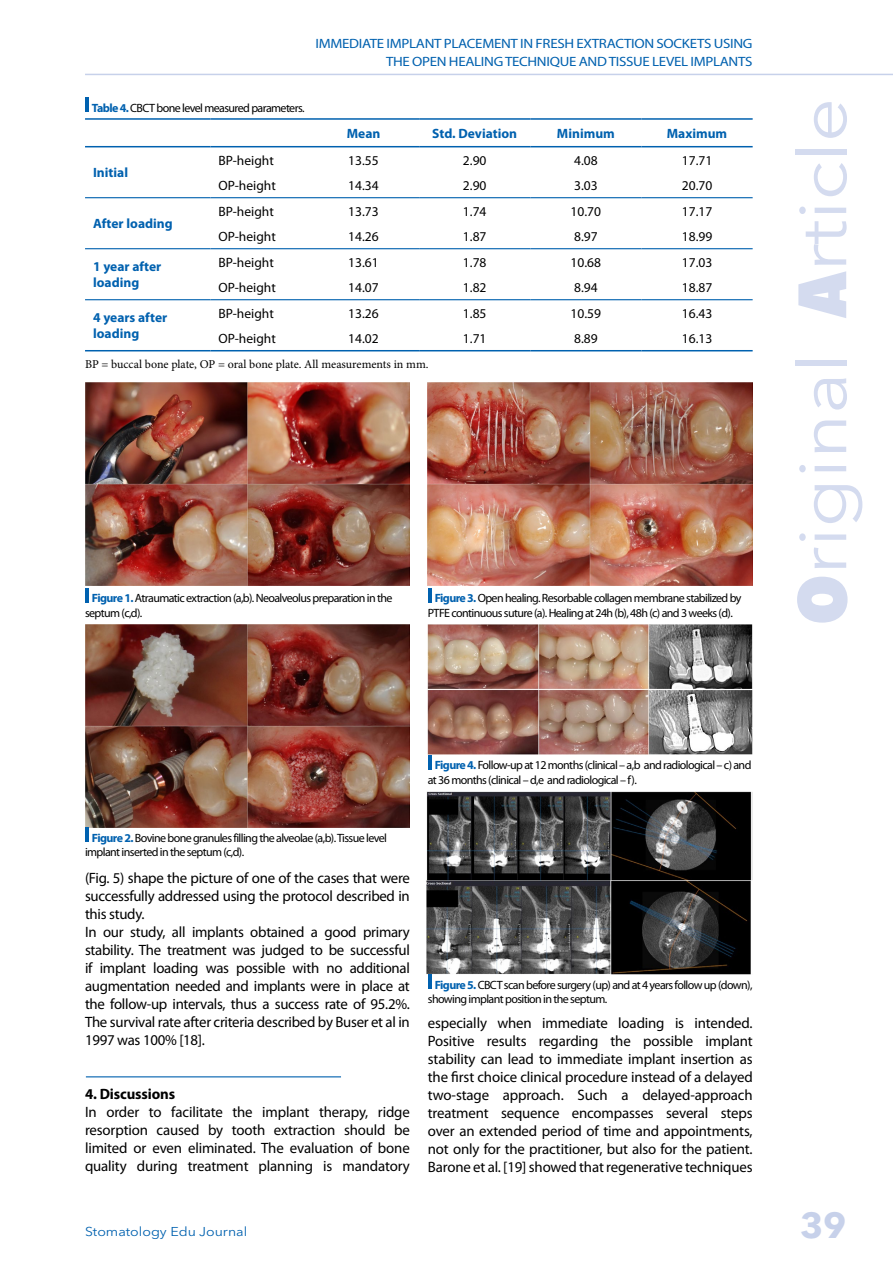
<style>
.page{position:relative;width:893px;height:1263px;background:#fff}
.page>*{position:absolute;margin:0;border:0;box-sizing:border-box;transform-origin:0 0}
.t1{font:67.5px "Avenir Next LT Pro";color:#d4dbef;scale:1.15 1}
.t2{font:700 36px "Avenir Next LT Pro";color:#c7d1ea}
.t3{font:15px/18px "Myriad Pro";letter-spacing:-.02em;color:#000;text-align:justify}
.t4{font:700 15px "Myriad Pro";letter-spacing:-.01em;color:#000}
.t5{font:13.5px "Myriad Pro";color:#000}
.t6{font:13.5px/18px "Myriad Pro";letter-spacing:-.02em;color:#0061af;text-align:right;scale:1.11 1}
.t7{font:700 13.5px/16.2px "Myriad Pro";color:#0061af}
.t8{font:12.75px "Avenir Next LT Pro";color:#0061af;scale:1.11 1}
.t9{font:12px/14.4px "Myriad Pro";letter-spacing:-.05em;color:#000}
.t10{font:12px "Minion Pro";letter-spacing:-.005em;color:#000}
.s1{font-weight:700;color:#0061af}
.s2{font-weight:800;font-stretch:condensed}
</style>
<div class="page">
<hr style="left:85px;top:74px;width:808px;height:1px;background:#c7d1ea">
<hr style="left:85px;top:98px;width:4px;height:14px;background:#0061af">
<hr style="left:85px;top:118px;width:125px;height:2px;background:#0061af">
<hr style="left:210px;top:118px;width:98px;height:2px;background:#0061af">
<hr style="left:308px;top:118px;width:111px;height:2px;background:#0061af">
<hr style="left:419px;top:118px;width:111px;height:2px;background:#0061af">
<hr style="left:530px;top:118px;width:111px;height:2px;background:#0061af">
<hr style="left:641px;top:118px;width:112px;height:2px;background:#0061af">
<hr style="left:85px;top:146px;width:125px;height:1px;background:#0061af">
<hr style="left:210px;top:146px;width:98px;height:1px;background:#0061af">
<hr style="left:308px;top:146px;width:111px;height:1px;background:#0061af">
<hr style="left:419px;top:146px;width:111px;height:1px;background:#0061af">
<hr style="left:530px;top:146px;width:111px;height:1px;background:#0061af">
<hr style="left:641px;top:146px;width:112px;height:1px;background:#0061af">
<hr style="left:85px;top:350px;width:125px;height:1px;background:#0061af">
<hr style="left:210px;top:350px;width:98px;height:1px;background:#0061af">
<hr style="left:308px;top:350px;width:111px;height:1px;background:#0061af">
<hr style="left:419px;top:350px;width:111px;height:1px;background:#0061af">
<hr style="left:530px;top:350px;width:111px;height:1px;background:#0061af">
<hr style="left:641px;top:350px;width:112px;height:1px;background:#0061af">
<hr style="left:85px;top:197px;width:125px;height:1px;background:#0061af">
<hr style="left:210px;top:197px;width:98px;height:1px;background:#0061af">
<hr style="left:308px;top:197px;width:111px;height:1px;background:#0061af">
<hr style="left:419px;top:197px;width:111px;height:1px;background:#0061af">
<hr style="left:530px;top:197px;width:111px;height:1px;background:#0061af">
<hr style="left:641px;top:197px;width:112px;height:1px;background:#0061af">
<hr style="left:85px;top:248px;width:125px;height:1px;background:#0061af">
<hr style="left:85px;top:299px;width:125px;height:1px;background:#0061af">
<hr style="left:210px;top:248px;width:98px;height:1px;background:#0061af">
<hr style="left:308px;top:248px;width:111px;height:1px;background:#0061af">
<hr style="left:419px;top:248px;width:111px;height:1px;background:#0061af">
<hr style="left:530px;top:248px;width:111px;height:1px;background:#0061af">
<hr style="left:641px;top:248px;width:112px;height:1px;background:#0061af">
<hr style="left:210px;top:299px;width:98px;height:1px;background:#0061af">
<hr style="left:308px;top:299px;width:111px;height:1px;background:#0061af">
<hr style="left:419px;top:299px;width:111px;height:1px;background:#0061af">
<hr style="left:530px;top:299px;width:111px;height:1px;background:#0061af">
<hr style="left:641px;top:299px;width:112px;height:1px;background:#0061af">
<img style="left:85px;top:382px;width:325px;height:203px">
<hr style="left:85px;top:588px;width:4px;height:14px;background:#0061af">
<img style="left:85px;top:624px;width:325px;height:203px">
<hr style="left:85px;top:828px;width:4px;height:14px;background:#0061af">
<img style="left:428px;top:382px;width:325px;height:203px">
<hr style="left:428px;top:588px;width:3px;height:14px;background:#0061af">
<img style="left:428px;top:624px;width:325px;height:130px">
<hr style="left:428px;top:755px;width:3px;height:14px;background:#0061af">
<img style="left:426px;top:792px;width:325px;height:182px">
<hr style="left:428px;top:974px;width:3px;height:15px;background:#0061af">
<hr style="left:86px;top:1076px;width:255px;height:1px;background:#0061af">
<p class="t6" style="left:315px;top:35px;width:395px">IMMEDIATE IMPLANT PLACEMENT IN FRESH EXTRACTION SOCKETS USING<br>THE OPEN HEALING TECHNIQUE AND TISSUE LEVEL IMPLANTS</p>
<p class="t9" style="left:92px;top:101px;width:214px"><span class="s1">Table 4.</span> CBCT bone level measured parameters.</p>
<p class="t7" style="left:347px;top:125px;width:35px">Mean</p>
<p class="t7" style="left:432px;top:125px;width:86px">Std. Deviation</p>
<p class="t7" style="left:557px;top:125px;width:59px">Minimum</p>
<p class="t7" style="left:667px;top:125px;width:62px">Maximum</p>
<p class="t7" style="left:93px;top:165px;width:36px">Initial</p>
<p class="t7" style="left:93px;top:216px;width:81px">After loading</p>
<p class="t5" style="left:219px;top:152px;width:57px">BP-height</p>
<p class="t5" style="left:348px;top:152px;width:32px">13.55</p>
<p class="t5" style="left:463px;top:152px;width:25px">2.90</p>
<p class="t5" style="left:574px;top:152px;width:25px">4.08</p>
<p class="t5" style="left:682px;top:152px;width:32px">17.71</p>
<p class="t5" style="left:219px;top:177px;width:59px">OP-height</p>
<p class="t5" style="left:348px;top:177px;width:32px">14.34</p>
<p class="t5" style="left:463px;top:177px;width:25px">2.90</p>
<p class="t5" style="left:574px;top:177px;width:25px">3.03</p>
<p class="t5" style="left:682px;top:177px;width:32px">20.70</p>
<p class="t5" style="left:219px;top:203px;width:57px">BP-height</p>
<p class="t5" style="left:348px;top:203px;width:32px">13.73</p>
<p class="t5" style="left:463px;top:203px;width:25px">1.74</p>
<p class="t5" style="left:571px;top:203px;width:32px">10.70</p>
<p class="t5" style="left:682px;top:203px;width:32px">17.17</p>
<p class="t5" style="left:219px;top:228px;width:59px">OP-height</p>
<p class="t5" style="left:348px;top:228px;width:32px">14.26</p>
<p class="t5" style="left:463px;top:228px;width:25px">1.87</p>
<p class="t5" style="left:574px;top:228px;width:25px">8.97</p>
<p class="t5" style="left:682px;top:228px;width:32px">18.99</p>
<p class="t7" style="left:93px;top:259px;width:70px">1 year after loading</p>
<p class="t5" style="left:219px;top:254px;width:57px">BP-height</p>
<p class="t5" style="left:348px;top:254px;width:32px">13.61</p>
<p class="t5" style="left:463px;top:254px;width:25px">1.78</p>
<p class="t5" style="left:571px;top:254px;width:32px">10.68</p>
<p class="t5" style="left:682px;top:254px;width:32px">17.03</p>
<p class="t5" style="left:219px;top:279px;width:59px">OP-height</p>
<p class="t5" style="left:348px;top:279px;width:32px">14.07</p>
<p class="t5" style="left:463px;top:279px;width:25px">1.82</p>
<p class="t5" style="left:574px;top:279px;width:25px">8.94</p>
<p class="t5" style="left:682px;top:279px;width:32px">18.87</p>
<p class="t7" style="left:93px;top:310px;width:76px">4 years after loading</p>
<p class="t5" style="left:219px;top:305px;width:57px">BP-height</p>
<p class="t5" style="left:348px;top:305px;width:32px">13.26</p>
<p class="t5" style="left:463px;top:305px;width:25px">1.85</p>
<p class="t5" style="left:571px;top:305px;width:32px">10.59</p>
<p class="t5" style="left:682px;top:305px;width:32px">16.43</p>
<p class="t5" style="left:219px;top:330px;width:59px">OP-height</p>
<p class="t5" style="left:348px;top:330px;width:32px">14.02</p>
<p class="t5" style="left:463px;top:330px;width:25px">1.71</p>
<p class="t5" style="left:574px;top:330px;width:25px">8.89</p>
<p class="t5" style="left:682px;top:330px;width:32px">16.13</p>
<p class="t10" style="left:85px;top:356px;width:345px">BP = buccal bone plate, OP = oral bone plate. All measurements in mm.</p>
<p class="t9" style="left:85px;top:591px;width:309px;text-indent:7px"><span class="s1">Figure 1.</span> Atraumatic extraction (a,b). Neoalveolus preparation in the septum (c,d).</p>
<p class="t9" style="left:428px;top:591px;width:315px;text-indent:7px"><span class="s1">Figure 3.</span> Open healing. Resorbable collagen membrane stabilized by<br>PTFE continuous suture (a). Healing at 24h (b), 48h (c) and 3 weeks (d).</p>
<h1 class="t1" style="left:782px;top:624px;width:459px;rotate:-90deg"><span class="s2">O</span>riginal <span class="s2">A</span>rticle</h1>
<p class="t9" style="left:428px;top:758px;width:325px;text-indent:7px"><span class="s1">Figure 4.</span> Follow-up at 12 months (clinical – a,b and radiological – c) and at 36 months (clinical – d,e and radiological – f).</p>
<p class="t9" style="left:85px;top:831px;width:304px;text-indent:7px"><span class="s1">Figure 2.</span> Bovine bone granules filling the alveolae (a,b). Tissue level implant inserted in the septum (c,d).</p>
<p class="t3" style="left:85px;top:868px;width:326px;text-align:left">(Fig. 5) shape the picture of one of the cases that were successfully addressed using the protocol described in this study.<br>In our study, all implants obtained a good primary stability. The treatment was judged to be successful if implant loading was possible with no additional augmentation needed and implants were in place at the follow-up intervals, thus a success rate of 95.2%.<br>The survival rate after criteria described by Buser et al in 1997 was 100% [18].</p>
<p class="t4" style="left:85px;top:1085px;width:92px">4. Discussions</p>
<p class="t3" style="left:85px;top:1102px;width:326px">In order to facilitate the implant therapy, ridge resorption caused by tooth extraction should be limited or even eliminated. The evaluation of bone quality during treatment planning is mandatory</p>
<p class="t9" style="left:428px;top:977px;width:326px;text-indent:7px"><span class="s1">Figure 5.</span> CBCT scan before surgery (up) and at 4 years follow up (down), showing implant position in the septum.</p>
<p class="t3" style="left:428px;top:1014px;width:326px">especially when immediate loading is intended.<br>Positive results regarding the possible implant stability can lead to immediate implant insertion as the first choice clinical procedure instead of a delayed two-stage approach. Such a delayed-approach treatment sequence encompasses several steps over an extended period of time and appointments, not only for the practitioner, but also for the patient.<br>Barone et al. [19] showed that regenerative techniques</p>
<p class="t8" style="left:85px;top:1223px;width:148px">Stomatology Edu Journal</p>
<h2 class="t2" style="left:800px;top:1204px;width:48px">39</h2>
</div>
